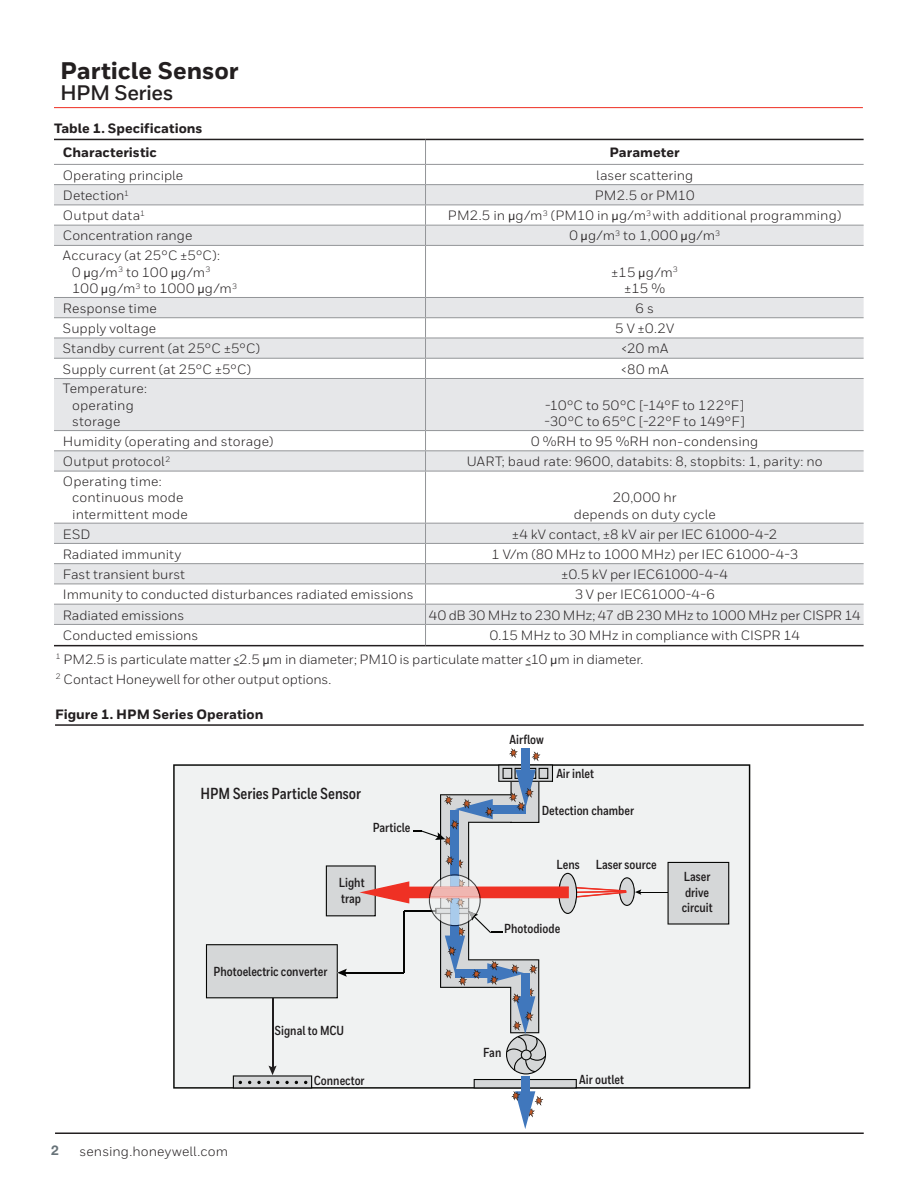
<style>
.page{position:relative;width:918px;height:1188px;background:#fff}
.page>*{position:absolute;margin:0;border:0;box-sizing:border-box;transform-origin:0 0}
.t1{font:800 24px "Honeywell Sans";color:#231f20}
.t2{font:700 21px "Honeywell Sans";letter-spacing:-.025em;color:#231f20}
.t3{font:700 16.05px "Honeywell Cond";color:#201d1e}
.t4{font:13.5px/16.5px "Honeywell Sans";letter-spacing:.005em;color:#231f20}
.t5{font:800 13.5px/24.5px "Honeywell Sans";color:#231f20}
.t6{font:700 13.5px "Helvetica Neue LT Std";color:#687379}
.t7{font:700 13.05px/15.8px "Honeywell Cond";color:#201d1e}
.s1{font-family:"Helvetica Neue LT Std";font-size:12px}
</style>
<div class="page">
<hr style="left:54px;top:107px;width:809px;height:1px;background:#ee2e22">
<hr style="left:55px;top:724px;width:809px;height:2px;background:#231f20">
<hr style="left:55px;top:1132px;width:809px;height:2px;background:#231f20">
<svg style="left:54px;top:298px;width:810px;height:173px;fill:#e6e7e9"></svg>
<svg style="left:54px;top:522px;width:810px;height:123px;fill:#e6e7e9"></svg>
<hr style="left:425px;top:246px;width:1px;height:51px;background:#939598">
<svg style="left:425px;top:298px;width:1px;height:80px"></svg>
<hr style="left:425px;top:379px;width:1px;height:51px;background:#939598">
<hr style="left:425px;top:471px;width:1px;height:52px;background:#939598">
<svg style="left:425px;top:524px;width:1px;height:121px"></svg>
<hr style="left:54px;top:645px;width:372px;height:1px;background:#231f20">
<hr style="left:426px;top:645px;width:438px;height:1px;background:#231f20">
<hr style="left:54px;top:297px;width:372px;height:1px;background:#939598">
<hr style="left:426px;top:297px;width:438px;height:1px;background:#939598">
<hr style="left:54px;top:317px;width:372px;height:1px;background:#939598">
<hr style="left:426px;top:317px;width:438px;height:1px;background:#939598">
<hr style="left:54px;top:338px;width:372px;height:1px;background:#939598">
<hr style="left:426px;top:338px;width:438px;height:1px;background:#939598">
<hr style="left:54px;top:358px;width:372px;height:1px;background:#939598">
<hr style="left:426px;top:358px;width:438px;height:1px;background:#939598">
<hr style="left:54px;top:378px;width:372px;height:1px;background:#939598">
<hr style="left:426px;top:378px;width:438px;height:1px;background:#939598">
<hr style="left:54px;top:430px;width:372px;height:1px;background:#939598">
<hr style="left:426px;top:430px;width:438px;height:1px;background:#939598">
<hr style="left:54px;top:471px;width:372px;height:1px;background:#939598">
<hr style="left:426px;top:471px;width:438px;height:1px;background:#939598">
<hr style="left:54px;top:523px;width:372px;height:1px;background:#939598">
<hr style="left:426px;top:523px;width:438px;height:1px;background:#939598">
<hr style="left:54px;top:543px;width:372px;height:1px;background:#939598">
<hr style="left:426px;top:543px;width:438px;height:1px;background:#939598">
<hr style="left:54px;top:563px;width:372px;height:1px;background:#939598">
<hr style="left:426px;top:563px;width:438px;height:1px;background:#939598">
<hr style="left:54px;top:584px;width:372px;height:1px;background:#939598">
<hr style="left:426px;top:584px;width:438px;height:1px;background:#939598">
<hr style="left:54px;top:604px;width:372px;height:1px;background:#939598">
<hr style="left:426px;top:604px;width:438px;height:1px;background:#939598">
<hr style="left:54px;top:624px;width:372px;height:1px;background:#939598">
<hr style="left:426px;top:624px;width:438px;height:1px;background:#939598">
<hr style="left:54px;top:245px;width:372px;height:1px;background:#939598">
<hr style="left:426px;top:245px;width:438px;height:1px;background:#939598">
<hr style="left:54px;top:450px;width:372px;height:1px;background:#939598">
<hr style="left:426px;top:450px;width:438px;height:1px;background:#939598">
<svg style="left:54px;top:139px;width:810px;height:106px"></svg>
<svg style="left:425px;top:431px;width:1px;height:40px"></svg>
<svg style="left:173px;top:764px;width:577px;height:325px;fill:#f0f2f2"></svg>
<svg style="left:206px;top:748px;width:523px;height:381px"></svg>
<h1 class="t1" style="left:60px;top:56px;width:180px">Particle Sensor</h1>
<h2 class="t2" style="left:60px;top:80px;width:115px">HPM Series</h2>
<p class="t5" style="left:63px;top:116px;width:141px;text-indent:-9px">Table 1. Specifications<br>Characteristic</p>
<p class="t5" style="left:609px;top:141px;width:72px">Parameter</p>
<p class="t4" style="left:63px;top:167px;width:122px">Operating principle</p>
<p class="t4" style="left:596px;top:167px;width:98px">laser scattering</p>
<p class="t4" style="left:63px;top:187px;width:68px">Detection<sup>1</sup></p>
<p class="t4" style="left:595px;top:187px;width:101px">PM2.5 or PM10</p>
<p class="t4" style="left:63px;top:207px;width:84px">Output data<sup>1</sup></p>
<p class="t4" style="left:448px;top:207px;width:395px">PM2.5 in <span class="s1">µ</span>g/m<sup>3</sup> (PM10 in <span class="s1">µ</span>g/m<sup>3</sup> with additional programming)</p>
<p class="t4" style="left:63px;top:228px;width:131px">Concentration range</p>
<p class="t4" style="left:569px;top:228px;width:152px">0 <span class="s1">µ</span>g/m<sup>3</sup> to 1,000 <span class="s1">µ</span>g/m<sup>3</sup></p>
<p class="t4" style="left:72px;top:247px;width:166px;text-indent:-9px">Accuracy (at 25°C ±5°C):<br>0 <span class="s1">µ</span>g/m<sup>3</sup> to 100 <span class="s1">µ</span>g/m<sup>3<br></sup>100 <span class="s1">µ</span>g/m<sup>3</sup> to 1000 <span class="s1">µ</span>g/m<sup>3</sup></p>
<p class="t4" style="left:612px;top:264px;width:68px;text-align:center">±15 <span class="s1">µ</span>g/m<sup>3 </sup>±15 %</p>
<p class="t4" style="left:63px;top:300px;width:95px">Response time</p>
<p class="t4" style="left:636px;top:300px;width:20px">6 s</p>
<p class="t4" style="left:63px;top:320px;width:95px">Supply voltage</p>
<p class="t4" style="left:615px;top:320px;width:61px">5 V ±0.2V</p>
<p class="t4" style="left:63px;top:340px;width:199px">Standby current (at 25°C ±5°C)</p>
<p class="t4" style="left:621px;top:340px;width:49px">&lt;20 mA</p>
<p class="t4" style="left:63px;top:361px;width:190px">Supply current (at 25°C ±5°C)</p>
<p class="t4" style="left:621px;top:361px;width:49px">&lt;80 mA</p>
<p class="t4" style="left:72px;top:380px;width:76px;text-indent:-9px">Temperature: operating storage</p>
<p class="t4" style="left:544px;top:397px;width:202px">-10°C to 50°C [-14°F to 122°F] -30°C to 65°C [-22°F to 149°F]</p>
<p class="t4" style="left:63px;top:433px;width:212px">Humidity (operating and storage)</p>
<p class="t4" style="left:531px;top:433px;width:229px">0 %RH to 95 %RH non-condensing</p>
<p class="t4" style="left:63px;top:453px;width:109px">Output protocol<sup>2</sup></p>
<p class="t4" style="left:467px;top:453px;width:357px">UART; baud rate: 9600, databits: 8, stopbits: 1, parity: no</p>
<p class="t4" style="left:72px;top:473px;width:117px;text-indent:-9px">Operating time: continuous mode intermittent mode</p>
<p class="t4" style="left:574px;top:489px;width:144px;text-align:center">20,000 hr<br>depends on duty cycle</p>
<p class="t4" style="left:63px;top:526px;width:29px">ESD</p>
<p class="t4" style="left:512px;top:526px;width:266px">±4 kV contact, ±8 kV air per IEC 61000-4-2</p>
<p class="t4" style="left:63px;top:546px;width:120px">Radiated immunity</p>
<p class="t4" style="left:491px;top:546px;width:308px">1 V/m (80 MHz to 1000 MHz) per IEC 61000-4-3</p>
<p class="t4" style="left:63px;top:566px;width:124px">Fast transient burst</p>
<p class="t4" style="left:562px;top:566px;width:168px">±0.5 kV per IEC61000-4-4</p>
<p class="t4" style="left:63px;top:586px;width:352px">Immunity to conducted disturbances radiated emissions</p>
<p class="t4" style="left:575px;top:586px;width:142px">3 V per IEC61000-4-6</p>
<p class="t4" style="left:63px;top:607px;width:123px">Radiated emissions</p>
<p class="t4" style="left:429px;top:607px;width:433px">40 dB 30 MHz to 230 MHz; 47 dB 230 MHz to 1000 MHz per CISPR 14</p>
<p class="t4" style="left:63px;top:627px;width:137px">Conducted emissions</p>
<p class="t4" style="left:56px;top:624px;width:745px;line-height:23.2px;text-indent:434px">0.15 MHz to 30 MHz in compliance with CISPR 14<br><sup>1</sup> PM2.5 is particulate matter &lt;2.5 <span class="s1">µ</span>m in diameter; PM10 is particulate matter &lt;10 <span class="s1">µ</span>m in diameter.</p>
<p class="t4" style="left:56px;top:671px;width:277px"><sup>2</sup> Contact Honeywell for other output options.</p>
<p class="t5" style="left:55px;top:703px;width:210px">Figure 1. HPM Series Operation</p>
<p class="t3" style="left:200px;top:783px;width:162px">HPM Series Particle Sensor</p>
<p class="t7" style="left:373px;top:820px;width:39px">Particle</p>
<p class="t7" style="left:339px;top:875px;width:27px">Light trap</p>
<p class="t7" style="left:214px;top:964px;width:115px">Photoelectric converter</p>
<p class="t7" style="left:275px;top:1023px;width:71px">Signal to MCU</p>
<p class="t6" style="left:51px;top:1142px;width:9px">2</p>
<p class="t4" style="left:79px;top:1143px;width:150px">sensing.honeywell.com</p>
<p class="t7" style="left:314px;top:1072px;width:52px">Connector</p>
<p class="t7" style="left:510px;top:732px;width:36px">Airflow</p>
<p class="t7" style="left:556px;top:766px;width:39px">Air inlet</p>
<p class="t7" style="left:542px;top:803px;width:94px">Detection chamber</p>
<p class="t7" style="left:556px;top:857px;width:102px">Lens Laser source</p>
<p class="t7" style="left:504px;top:921px;width:58px">Photodiode</p>
<p class="t7" style="left:682px;top:869px;width:32px">Laser drive circuit</p>
<p class="t7" style="left:483px;top:1045px;width:20px">Fan</p>
<p class="t7" style="left:579px;top:1072px;width:46px">Air outlet</p>
</div>
